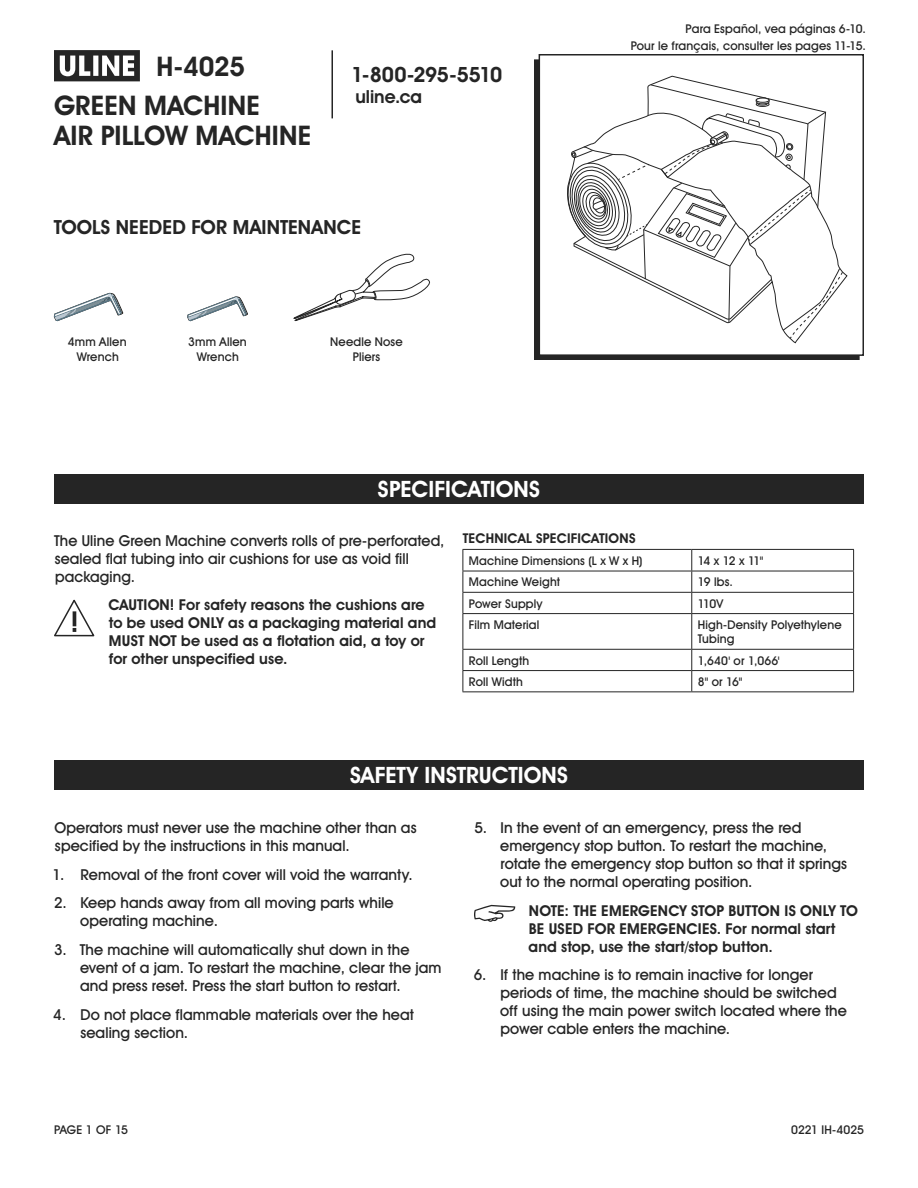
<style>
.page{position:relative;width:918px;height:1188px;background:#fff}
.page>*{position:absolute;margin:0;border:0;box-sizing:border-box;transform-origin:0 0}
.t1{font:700 27px/38.7px "Uline Two Knine";letter-spacing:.005em;color:#252525}
.t2{font:700 22.5px "Uline Two Knine";color:#fff}
.t3{font:700 21px "Uline Two Knine";letter-spacing:-.02em;color:#252525}
.t4{font:700 19.5px "Uline Two Knine";letter-spacing:.005em;color:#252525}
.t5{font:700 18px "Uline Two Knine";color:#252525}
.t6{font:15px/18px "Uline Two Knine";letter-spacing:.005em;color:#252525}
.t7{font:700 15px/18px "Uline Two Knine";letter-spacing:.005em;color:#252525}
.t8{font:700 13.5px "Uline Two Knine";letter-spacing:.01em;color:#252525}
.t9{font:12px/14.4px "Uline Two Knine";letter-spacing:.015em;color:#252525;text-align:center}
</style>
<div class="page">
<svg style="left:54px;top:50px;width:86px;height:31px"></svg>
<hr style="left:332px;top:50px;width:1px;height:68px;background:#252525">
<div style="left:54px;top:474px;width:810px;height:30px;background:#252525"></div>
<div style="left:54px;top:760px;width:810px;height:30px;background:#252525"></div>
<div style="left:539px;top:54px;width:325px;height:302px;border:2px solid #252525"></div>
<svg style="left:54px;top:600px;width:40px;height:36px"></svg>
<svg style="left:474px;top:905px;width:41px;height:17px"></svg>
<svg style="left:567px;top:84px;width:276px;height:255px"></svg>
<hr style="left:463px;top:571px;width:229px;height:1px;background:#252525">
<hr style="left:692px;top:571px;width:162px;height:1px;background:#252525">
<hr style="left:463px;top:592px;width:229px;height:1px;background:#252525">
<svg style="left:463px;top:550px;width:1px;height:63px"></svg>
<hr style="left:692px;top:592px;width:162px;height:1px;background:#252525">
<svg style="left:691px;top:550px;width:1px;height:63px"></svg>
<svg style="left:853px;top:550px;width:1px;height:63px"></svg>
<hr style="left:463px;top:613px;width:229px;height:1px;background:#252525">
<hr style="left:463px;top:614px;width:1px;height:35px;background:#252525">
<hr style="left:692px;top:613px;width:162px;height:1px;background:#252525">
<hr style="left:691px;top:614px;width:1px;height:35px;background:#252525">
<hr style="left:853px;top:614px;width:1px;height:35px;background:#252525">
<hr style="left:463px;top:649px;width:229px;height:1px;background:#252525">
<hr style="left:692px;top:649px;width:162px;height:1px;background:#252525">
<hr style="left:463px;top:670px;width:229px;height:1px;background:#252525">
<svg style="left:463px;top:650px;width:1px;height:41px"></svg>
<hr style="left:692px;top:670px;width:162px;height:1px;background:#252525">
<svg style="left:691px;top:650px;width:1px;height:41px"></svg>
<svg style="left:853px;top:650px;width:1px;height:41px"></svg>
<hr style="left:463px;top:691px;width:229px;height:1px;background:#252525">
<hr style="left:692px;top:691px;width:162px;height:1px;background:#252525">
<hr style="left:463px;top:549px;width:229px;height:1px;background:#252525">
<hr style="left:692px;top:549px;width:162px;height:1px;background:#252525">
<svg style="left:54px;top:292px;width:70px;height:30px"></svg>
<svg style="left:187px;top:296px;width:61px;height:26px"></svg>
<svg style="left:293px;top:253px;width:137px;height:69px"></svg>
<h1 class="t1" style="left:54px;top:47px;width:207px;text-indent:103px">H-4025<br>GREEN MACHINE</h1>
<h1 class="t1" style="left:54px;top:116px;width:259px">AIR PILLOW MACHINE</h1>
<h3 class="t3" style="left:351px;top:62px;width:152px">1-800-295-5510</h3>
<p class="t5" style="left:355px;top:86px;width:68px">uline.ca</p>
<h3 class="t4" style="left:54px;top:216px;width:309px">TOOLS NEEDED FOR MAINTENANCE</h3>
<p class="t9" style="left:68px;top:335px;width:60px">4mm Allen<br>Wrench</p>
<p class="t9" style="left:188px;top:335px;width:60px">3mm Allen<br>Wrench</p>
<p class="t9" style="left:330px;top:335px;width:74px">Needle Nose<br>Pliers</p>
<h2 class="t2" style="left:378px;top:476px;width:164px">SPECIFICATIONS</h2>
<p class="t9" style="left:631px;top:20px;width:237px;line-height:16.8px;text-align:right">Para Español, vea páginas 6-10.<br>Pour le français, consulter les pages 11-15.</p>
<p class="t6" style="left:54px;top:531px;width:392px">The Uline Green Machine converts rolls of pre-perforated, sealed flat tubing into air cushions for use as void fill packaging.</p>
<p class="t7" style="left:108px;top:596px;width:329px">CAUTION! For safety reasons the cushions are to be used ONLY as a packaging material and MUST NOT be used as a flotation aid, a toy or for other unspecified use.</p>
<p class="t8" style="left:463px;top:530px;width:174px">TECHNICAL SPECIFICATIONS</p>
<p class="t9" style="left:469px;top:553px;width:175px">Machine Dimensions (L x W x H)</p>
<p class="t9" style="left:698px;top:553px;width:67px">14 x 12 x 11"</p>
<p class="t9" style="left:469px;top:575px;width:93px">Machine Weight</p>
<p class="t9" style="left:698px;top:575px;width:37px">19 lbs.</p>
<p class="t9" style="left:469px;top:596px;width:75px">Power Supply</p>
<p class="t9" style="left:698px;top:596px;width:27px">110V</p>
<p class="t9" style="left:469px;top:617px;width:72px">Film Material</p>
<p class="t9" style="left:698px;top:617px;width:145px;text-align:left">High-Density Polyethylene<br>Tubing</p>
<p class="t9" style="left:469px;top:653px;width:62px">Roll Length</p>
<p class="t9" style="left:698px;top:653px;width:84px">1,640' or 1,066'</p>
<p class="t9" style="left:469px;top:674px;width:56px">Roll Width</p>
<p class="t9" style="left:698px;top:674px;width:46px">8" or 16"</p>
<h2 class="t2" style="left:350px;top:762px;width:219px">SAFETY INSTRUCTIONS</h2>
<p class="t6" style="left:54px;top:818px;width:364px">Operators must never use the machine other than as specified by the instructions in this manual.</p>
<p class="t6" style="left:53px;top:865px;width:362px">1. Removal of the front cover will void the warranty.</p>
<p class="t6" style="left:80px;top:894px;width:315px;text-indent:-26px">2. Keep hands away from all moving parts while operating machine.</p>
<p class="t6" style="left:80px;top:941px;width:363px;text-indent:-26px">3. The machine will automatically shut down in the event of a jam. To restart the machine, clear the jam and press reset. Press the start button to restart.</p>
<p class="t6" style="left:80px;top:1005px;width:335px;text-indent:-27px">4. Do not place flammable materials over the heat sealing section.</p>
<p class="t6" style="left:500px;top:818px;width:348px;text-indent:-26px">5. In the event of an emergency, press the red emergency stop button. To restart the machine, rotate the emergency stop button so that it springs out to the normal operating position.</p>
<p class="t7" style="left:529px;top:901px;width:331px">NOTE: THE EMERGENCY STOP BUTTON IS ONLY TO<br>BE USED FOR EMERGENCIES. For normal start and stop, use the start/stop button.</p>
<p class="t6" style="left:500px;top:966px;width:348px;text-indent:-26px">6. If the machine is to remain inactive for longer periods of time, the machine should be switched off using the main power switch located where the power cable enters the machine.</p>
<p class="t9" style="left:54px;top:1122px;width:76px">PAGE 1 OF 15</p>
<p class="t9" style="left:791px;top:1122px;width:74px">0221 IH-4025</p>
</div>
